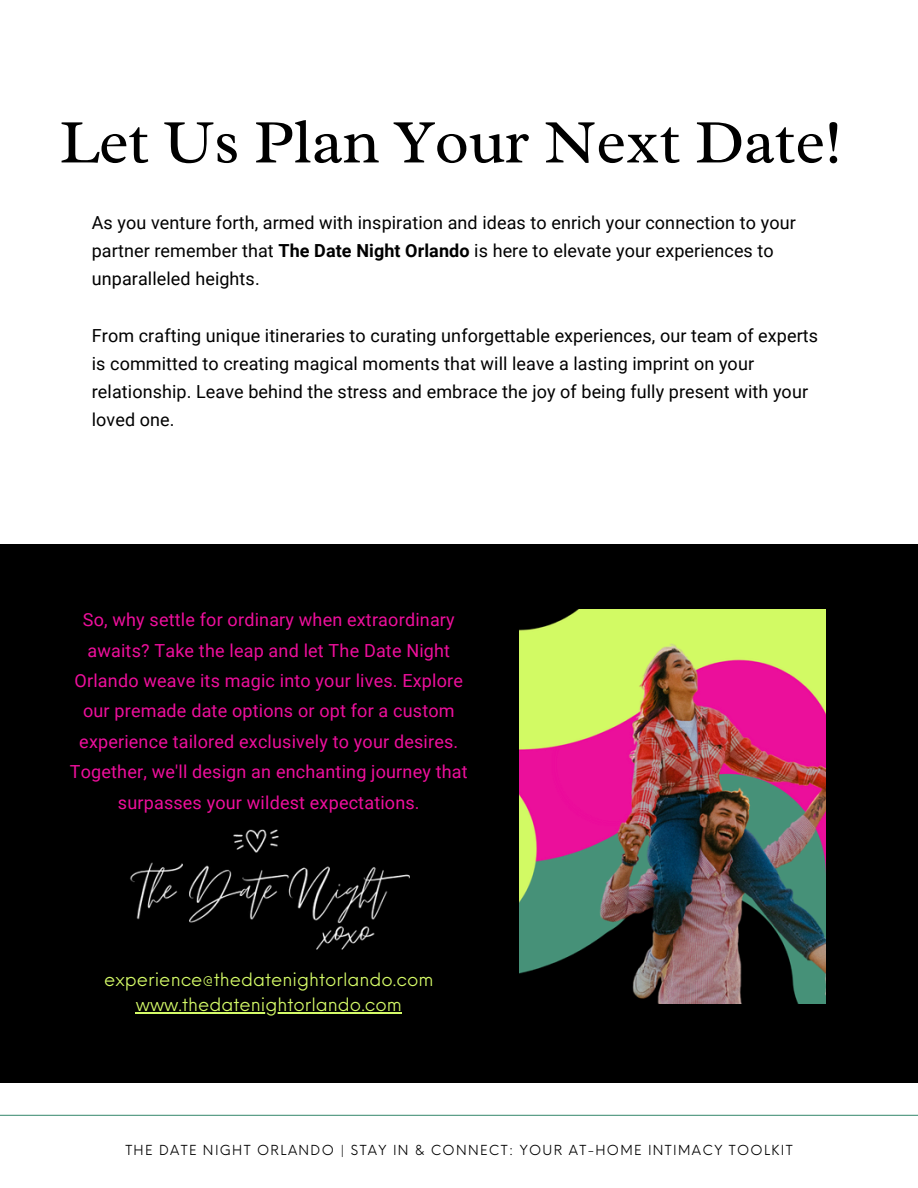
<style>
.page{position:relative;width:918px;height:1188px;background:#fff}
.page>*{position:absolute;margin:0;border:0;box-sizing:border-box;transform-origin:0 0}
.t1{font:63px "Radley";letter-spacing:-.005em;color:#000}
.t2{font:18px/28.2px "Roboto";letter-spacing:.005em;color:#000}
.t3{font:18px/30.3px "Roboto";letter-spacing:.01em;color:#ee0f9c;text-align:center}
.t4{font:18px "Neue Einstellung";color:#d5fb68}
.t5{font:13.5px "Neue Einstellung";letter-spacing:.1em;color:#000}
.s1{font-weight:700}
</style>
<div class="page">
<div style="left:0;top:544px;width:918px;height:538px;background:#000"></div>
<img style="left:520px;top:609px;width:306px;height:394px">
<hr style="left:0;top:1115px;width:918px;height:1px;background:#4a947b">
<img style="left:130px;top:829px;width:280px;height:121px">
<hr style="left:136px;top:1012px;width:266px;height:1px;background:#d5fb68">
<p class="t1" style="left:59px;top:102px;width:784px">Let Us Plan Your Next Date!</p>
<h2 class="t2" style="left:92px;top:209px;width:705px">As you venture forth, armed with inspiration and ideas to enrich your connection to your partner remember that <span class="s1">The Date Night Orlando</span> is here to elevate your experiences to unparalleled heights.</h2>
<h2 class="t2" style="left:92px;top:321px;width:728px">From crafting unique itineraries to curating unforgettable experiences, our team of experts is committed to creating magical moments that will leave a lasting imprint on your relationship. Leave behind the stress and embrace the joy of being fully present with your loved one.</h2>
<h2 class="t3" style="left:70px;top:605px;width:399px">So, why settle for ordinary when extraordinary awaits? Take the leap and let The Date Night Orlando weave its magic into your lives. Explore our premade date options or opt for a custom experience tailored exclusively to your desires.<br>Together, we'll design an enchanting journey that surpasses your wildest expectations.</h2>
<h2 class="t4" style="left:104px;top:963px;width:331px">experience@thedatenightorlando.com</h2>
<h2 class="t4" style="left:136px;top:988px;width:268px">www.thedatenightorlando.com</h2>
<p class="t5" style="left:125px;top:1138px;width:669px">THE DATE NIGHT ORLANDO | STAY IN &amp; CONNECT: YOUR AT-HOME INTIMACY TOOLKIT</p>
</div>
